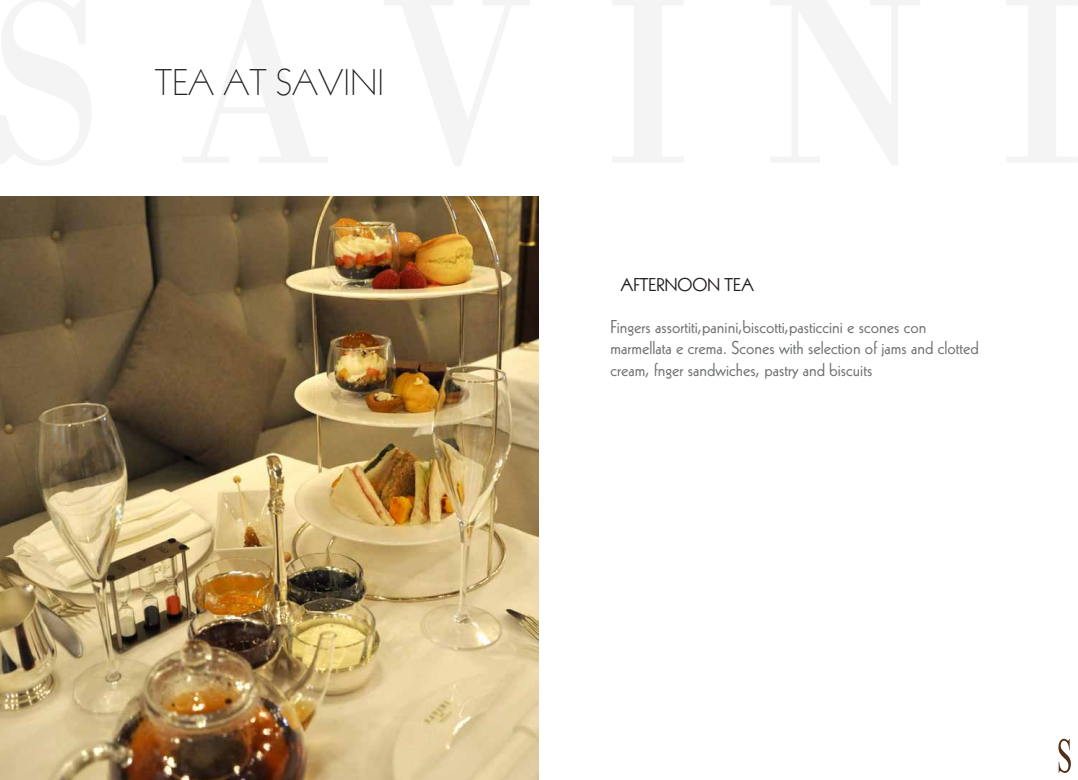
<style>
.page{position:relative;width:1078px;height:780px;background:#fff}
.page>*{position:absolute;margin:0;border:0;box-sizing:border-box;transform-origin:0 0}
.t1{font:300 36px "Kabel";color:#231f20}
.t2{font:18px "Kabel";color:#6d6f71}
.t3{font:18px "Kabel";color:#231f20}
</style>
<div class="page">
<svg style="left:0;top:0;width:91px;height:166px"></svg>
<svg style="left:183px;top:0;width:145px;height:162px"></svg>
<svg style="left:384px;top:0;width:146px;height:166px"></svg>
<svg style="left:613px;top:0;width:70px;height:162px"></svg>
<svg style="left:770px;top:0;width:150px;height:165px"></svg>
<svg style="left:1007px;top:0;width:70px;height:162px"></svg>
<svg style="left:1058px;top:738px;width:12px;height:34px"></svg>
<img style="left:0;top:196px;width:539px;height:584px">
<h1 class="t1" style="left:155px;top:62px;width:231px">TEA AT SAVINI</h1>
<p class="t3" style="left:620px;top:274px;width:135px">AFTERNOON TEA</p>
<p class="t2" style="left:610px;top:316px;width:317px">Fingers assortiti,panini,biscotti,pasticcini e scones con</p>
<p class="t2" style="left:610px;top:359px;width:263px">cream, fnger sandwiches, pastry and biscuits</p>
<p class="t2" style="left:610px;top:337px;width:370px">marmellata e crema. Scones with selection of jams and clotted</p>
</div>
